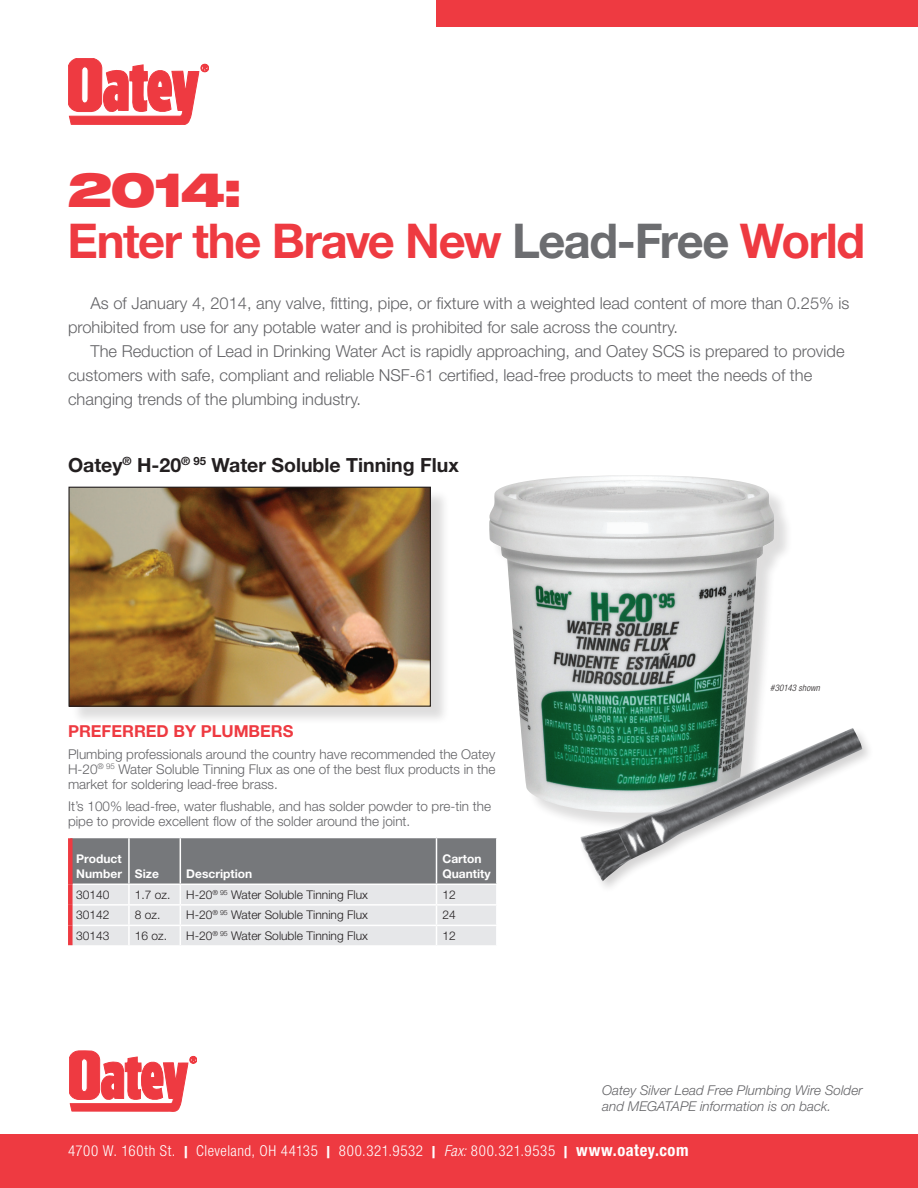
<style>
.page{position:relative;width:918px;height:1188px;background:#fff}
.page>*{position:absolute;margin:0;border:0;box-sizing:border-box;transform-origin:0 0}
.t1{font:700 48px/51px "Helvetica Neue LT Std";letter-spacing:-.03em;color:#ee3a41}
.t2{font:700 19.5px "Helvetica Neue LT Std";color:#231f20}
.t3{font:300 16.5px/24px "Helvetica Neue LT Std";color:#636366}
.t4{font:700 16.5px "Helvetica Neue LT Std";color:#ee3a41}
.t5{font:300 condensed 15px "Helvetica Neue LT Std";letter-spacing:.04em;color:#fff}
.t6{font:300 13.5px/15px "Helvetica Neue LT Std";color:#636366;text-align:justify}
.t7{font:italic 300 13.5px/16.5px "Helvetica Neue LT Std";color:#636366}
.t8{font:300 12px "Helvetica Neue LT Std";color:#231f20}
.t9{font:700 12px/15px "Helvetica Neue LT Std";color:#fff}
.t10{font:italic 300 condensed 9px "Helvetica Neue LT Std";letter-spacing:.02em;color:#231f20}
.s1{font-weight:900;font-stretch:expanded}
.s2{color:#6c6d70}
.s3{font-weight:700;font-size:16.5px}
.s4{font-style:italic}
</style>
<div class="page">
<div style="left:0;top:1134px;width:918px;height:54px;background:#ee3a41"></div>
<svg style="left:69px;top:1051px;width:128px;height:60px"></svg>
<div style="left:436px;top:0;width:482px;height:27px;background:#ee3a41"></div>
<svg style="left:68px;top:58px;width:141px;height:67px"></svg>
<div style="left:71px;top:489px;width:379px;height:236px;background:#231f20;opacity:.15"></div>
<img style="left:70px;top:489px;width:359px;height:216px">
<div style="left:68px;top:487px;width:363px;height:220px;border:1px solid #231f20"></div>
<svg style="left:73px;top:838px;width:424px;height:107px;background:#b8b9bc"></svg>
<div style="left:68px;top:838px;width:5px;height:46px;background:#ee3a41"></div>
<div style="left:68px;top:884px;width:5px;height:21px;background:#ee3a41"></div>
<div style="left:68px;top:905px;width:5px;height:20px;background:#ee3a41"></div>
<div style="left:68px;top:925px;width:5px;height:20px;background:#ee3a41"></div>
<div style="left:492px;top:478px;width:301px;height:353px;background:#231f20;opacity:.15"></div>
<img style="left:489px;top:475px;width:285px;height:338px">
<div style="left:579px;top:726px;width:296px;height:168px;background:#231f20;opacity:.2"></div>
<img style="left:581px;top:728px;width:281px;height:154px">
<h1 class="t1" style="left:68px;top:163px;width:799px"><span class="s1">2014:<br></span>Enter the Brave New <span class="s2">Lead-Free</span> World</h1>
<p class="t3" style="left:68px;top:291px;width:783px;text-indent:23px">As of January 4, 2014, any valve, fitting, pipe, or fixture with a weighted lead content of more than 0.25% is prohibited from use for any potable water and is prohibited for sale across the country.</p>
<p class="t3" style="left:68px;top:339px;width:778px;text-indent:23px">The Reduction of Lead in Drinking Water Act is rapidly approaching, and Oatey SCS is prepared to provide customers with safe, compliant and reliable NSF-61 certified, lead-free products to meet the needs of the changing trends of the plumbing industry.</p>
<p class="t2" style="left:68px;top:453px;width:392px">Oatey<sup>®</sup> H-20<sup>®</sup> <sup>95</sup> Water Soluble Tinning Flux</p>
<p class="t4" style="left:68px;top:721px;width:34px">Prefe</p>
<p class="t4" style="left:122px;top:721px;width:171px">rred by Plumbers</p>
<p class="t6" style="left:68px;top:746px;width:429px">Plumbing professionals around the country have recommended the Oatey H-20<sup>®</sup> <sup>95</sup> Water Soluble Tinning Flux as one of the best flux products in the market for soldering lead-free brass.</p>
<p class="t6" style="left:68px;top:798px;width:425px">It’s 100% lead-free, water flushable, and has solder powder to pre-tin the pipe to provide excellent flow of the solder around the joint.</p>
<p class="t9" style="left:76px;top:851px;width:84px">Product<br>Number Size</p>
<p class="t9" style="left:186px;top:866px;width:67px">Description</p>
<p class="t9" style="left:442px;top:851px;width:50px">Carton<br>Quantity</p>
<p class="t8" style="left:76px;top:887px;width:35px">30140</p>
<p class="t8" style="left:135px;top:887px;width:37px">1.7 oz.</p>
<p class="t8" style="left:186px;top:887px;width:183px">H-20<sup>®</sup> <sup>95</sup> Water Soluble Tinning Flux</p>
<p class="t8" style="left:442px;top:887px;width:15px">12</p>
<p class="t8" style="left:76px;top:908px;width:35px">30142</p>
<p class="t8" style="left:135px;top:908px;width:27px">8 oz.</p>
<p class="t8" style="left:186px;top:908px;width:183px">H-20<sup>®</sup> <sup>95</sup> Water Soluble Tinning Flux</p>
<p class="t8" style="left:442px;top:908px;width:15px">24</p>
<p class="t8" style="left:76px;top:928px;width:35px">30143</p>
<p class="t8" style="left:135px;top:928px;width:34px">16 oz.</p>
<p class="t8" style="left:186px;top:928px;width:183px">H-20<sup>®</sup> <sup>95</sup> Water Soluble Tinning Flux</p>
<p class="t8" style="left:442px;top:928px;width:15px">12</p>
<p class="t10" style="left:770px;top:682px;width:51px">#30143 shown</p>
<p class="t7" style="left:602px;top:1082px;width:262px">Oatey Silver Lead Free Plumbing Wire Solder and MEGATAPE information is on back.</p>
<p class="t5" style="left:68px;top:1142px;width:622px">4700 W. 160th St. <span class="s3">|</span> Cleveland, OH 44135 <span class="s3">|</span> 800.321.9532 <span class="s3">|</span> <span class="s4">Fax:</span> 800.321.9535 <span class="s3">| www.oatey.com</span></p>
</div>
